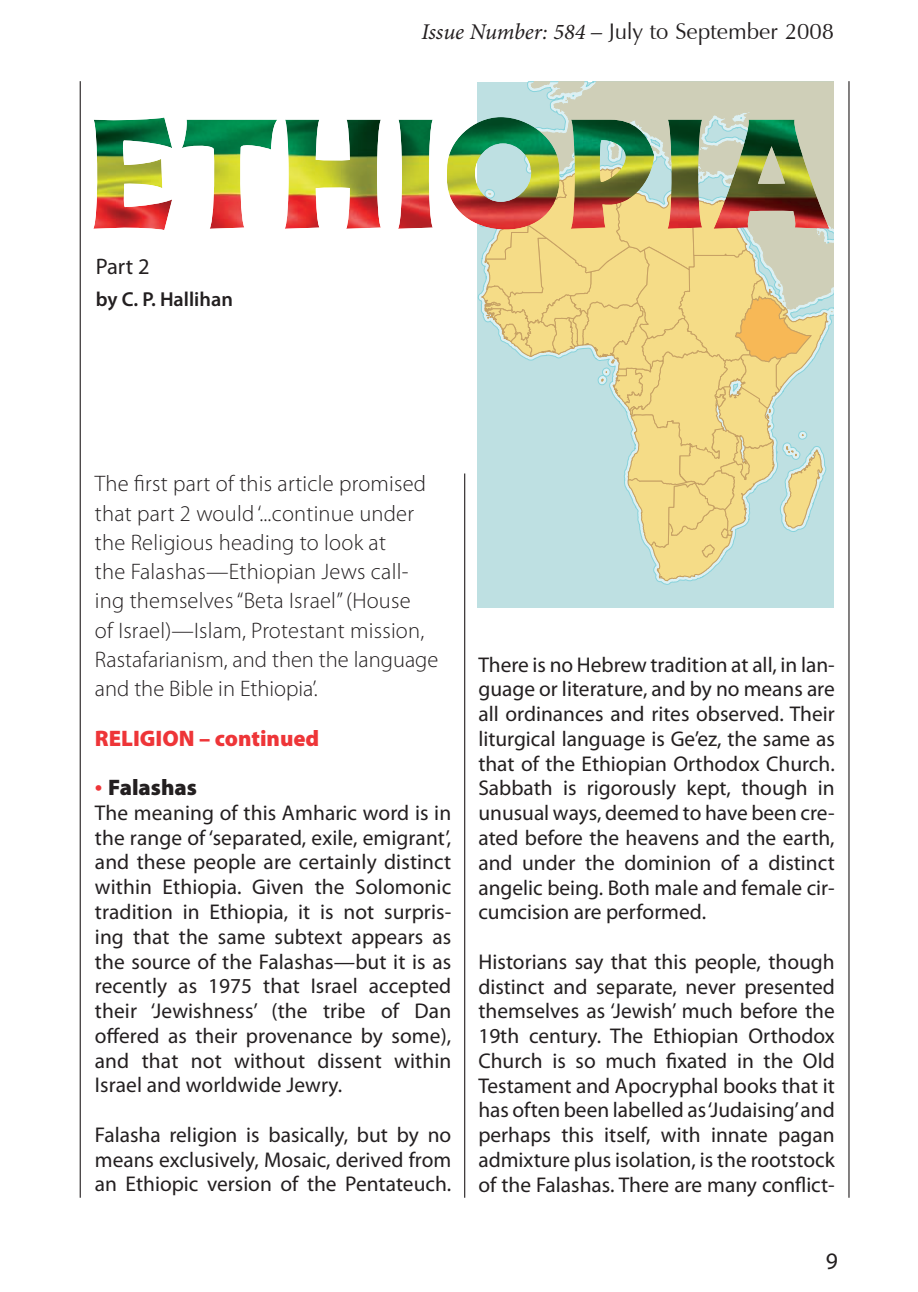
<style>
.page{position:relative;width:918px;height:1292px;background:#fff}
.page>*{position:absolute;margin:0;border:0;box-sizing:border-box;transform-origin:0 0}
.t1{font:23.62px "Myriad Pro";color:#231f20}
.t2{font:300 22.5px/29.2px "Myriad Pro";letter-spacing:.01em;color:#231f20}
.t3{font:22.5px "Zapf Humanist 601 BT";color:#231f20}
.t4{font:900 22.5px "Myriad Pro";color:#ee3538}
.t5{font:900 22.5px "Myriad Pro";color:#231f20}
.t6{font:22.5px "Myriad Pro";color:#231f20}
.t7{font:21.38px/24.8px "Myriad Pro";color:#231f20;text-align:justify}
.t8{font:600 20.25px "Myriad Pro";color:#231f20}
.s1{font-family:"Minion Pro";font-style:italic}
.s2{font-family:"Times Ten";font-style:italic}
.s3{font-weight:400;font-size:27px;color:#ee3538}
</style>
<div class="page">
<hr style="left:80px;top:81px;width:1px;height:1116px;background:#231f20">
<hr style="left:848px;top:81px;width:2px;height:1116px;background:#231f20">
<div style="left:477px;top:82px;width:357px;height:525px;background:#bee0e2"></div>
<svg style="left:478px;top:81px;width:356px;height:247px"></svg>
<svg style="left:481px;top:230px;width:348px;height:351px"></svg>
<img style="left:93px;top:117px;width:737px;height:113px">
<hr style="left:464px;top:473px;width:1px;height:724px;background:#231f20">
<p class="t6" style="left:96px;top:258px;width:55px">Part 2</p>
<p class="t8" style="left:96px;top:291px;width:139px">by C. P. Hallihan</p>
<p class="t3" style="left:422px;top:17px;width:414px"><span class="s1">Issue Number: 584</span> <span class="s2">–</span> July to September 2008</p>
<p class="t2" style="left:95px;top:471px;width:345px">The first part of this article promised that part 2 would ‘...continue under the Religious heading to look at<br>the Falashas—Ethiopian Jews call&shy;ing themselves “Beta Israel” (House<br>of Israel)—Islam, Protestant mission, Rastafarianism, and then the language and the Bible in Ethiopia’.</p>
<p class="t4" style="left:95px;top:729px;width:226px">RELIGION – continued</p>
<p class="t5" style="left:95px;top:779px;width:104px"><span class="s3">•</span> Falashas</p>
<p class="t7" style="left:95px;top:802px;width:358px">The meaning of this Amharic word is in the range of ‘separated, exile, emigrant’, and these people are certainly distinct within Ethiopia. Given the Solomonic tradition in Ethiopia, it is not surpris&shy;ing that the same subtext appears as the source of the Falashas—but it is as recently as 1975 that Israel accepted their ‘Jewishness’ (the tribe of Dan offered as their provenance by some), and that not without dissent within Israel and worldwide Jewry.</p>
<p class="t7" style="left:95px;top:1124px;width:358px">Falasha religion is basically, but by no means exclusively, Mosaic, derived from an Ethiopic version of the Pentateuch.</p>
<p class="t7" style="left:478px;top:654px;width:358px">There is no Hebrew tradition at all, in lan&shy;guage or literature, and by no means are all ordinances and rites observed. Their liturgical language is Ge’ez, the same as that of the Ethiopian Orthodox Church.<br>Sabbath is rigorously kept, though in unusual ways, deemed to have been cre&shy;ated before the heavens and the earth, and under the dominion of a distinct angelic being. Both male and female cir&shy;cumcision are performed.</p>
<p class="t7" style="left:478px;top:951px;width:358px">Historians say that this people, though distinct and separate, never presented themselves as ‘Jewish’ much before the 19th century. The Ethiopian Orthodox Church is so much fixated in the Old Testament and Apocryphal books that it has often been labelled as ‘Judaising’ and perhaps this itself, with innate pagan admixture plus isolation, is the rootstock of the Falashas. There are many conflict-</p>
<p class="t1" style="left:826px;top:1251px;width:14px">9</p>
</div>
